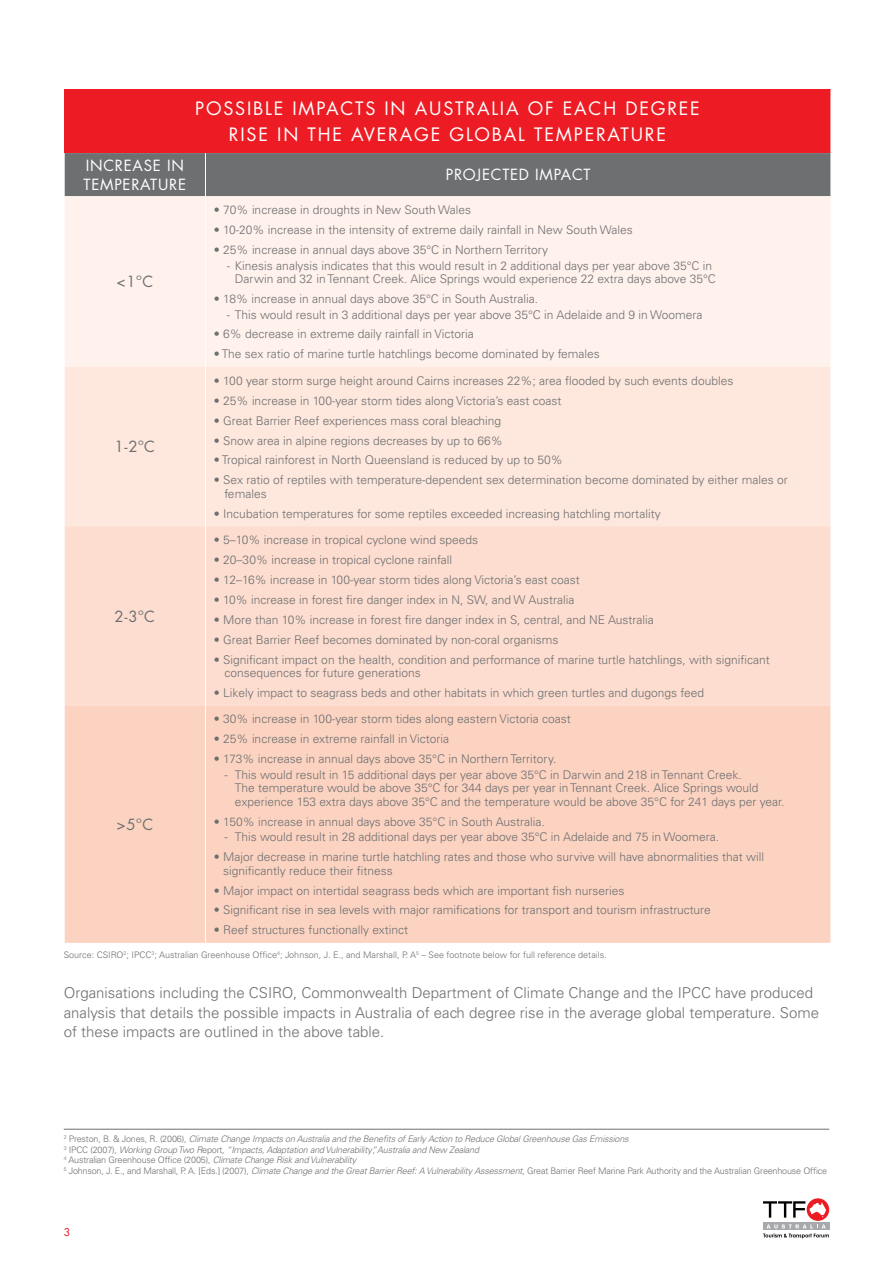
<style>
.page{position:relative;width:893px;height:1263px;background:#fff}
.page>*{position:absolute;margin:0;border:0;box-sizing:border-box;transform-origin:0 0}
.t1{font:18px/25.5px "Futura CE";letter-spacing:.1em;color:#fff;text-align:center}
.t2{font:300 15px/19.5px "Univers";color:#6d6f71}
.t3{font:15px/19.5px "Futura CE";letter-spacing:.05em;color:#fff}
.t4{font:15px "Futura CE";letter-spacing:.05em;color:#6d6f71}
.t5{font:300 12px/13.5px "Univers";color:#6d6f71}
.t6{font:10.5px "Futura";color:#ed1c24}
.t7{font:italic 300 9px/10.5px "Univers";letter-spacing:-.02em;color:#6d6f71}
.t8{font:300 9px "Univers";color:#6d6f71}
.s1{font-style:normal}
</style>
<div class="page">
<div style="left:64px;top:89px;width:767px;height:64px;background:#ed1c24"></div>
<div style="left:65px;top:153px;width:766px;height:43px;background:#6d6f71"></div>
<div style="left:65px;top:196px;width:766px;height:171px;background:#fff1eb"></div>
<div style="left:65px;top:367px;width:766px;height:159px;background:#fee7dc"></div>
<div style="left:65px;top:526px;width:766px;height:179px;background:#fdddcf"></div>
<div style="left:65px;top:705px;width:766px;height:238px;background:#fcd3c1"></div>
<hr style="left:205px;top:153px;width:1px;height:43px;background:#fff">
<hr style="left:205px;top:196px;width:1px;height:171px;background:#fff">
<hr style="left:205px;top:367px;width:1px;height:159px;background:#fff">
<hr style="left:205px;top:526px;width:1px;height:179px;background:#fff">
<hr style="left:205px;top:705px;width:1px;height:238px;background:#fff">
<hr style="left:64px;top:1129px;width:765px;height:1px;background:#6d6f71">
<div style="left:763px;top:1222px;width:66px;height:8px;background:#a7a9ac"></div>
<svg style="left:807px;top:1198px;width:22px;height:23px"></svg>
<svg style="left:763px;top:1201px;width:63px;height:16px"></svg>
<svg style="left:763px;top:1224px;width:66px;height:14px"></svg>
<h1 class="t1" style="left:195px;top:96px;width:506px">POSSIBLE IMPACTS IN AUSTRALIA OF EACH DEGREE<br>RISE IN THE AVERAGE GLOBAL TEMPERATURE</h1>
<p class="t3" style="left:84px;top:156px;width:104px">INCREASE IN<br>TEMPERATURE</p>
<p class="t3" style="left:446px;top:165px;width:146px">PROJECTED IMPACT</p>
<p class="t4" style="left:117px;top:272px;width:32px">&lt;1ºC</p>
<p class="t4" style="left:115px;top:437px;width:36px">1-2ºC</p>
<p class="t4" style="left:115px;top:606px;width:36px">2-3ºC</p>
<p class="t4" style="left:117px;top:815px;width:32px">&gt;5ºC</p>
<p class="t5" style="left:214px;top:203px;width:259px">• 70% increase in droughts in New South Wales</p>
<p class="t5" style="left:214px;top:223px;width:420px">• 10-20% increase in the intensity of extreme daily rainfall in New South Wales</p>
<p class="t5" style="left:214px;top:243px;width:336px">• 25% increase in annual days above 35°C in Northern Territory</p>
<p class="t5" style="left:227px;top:259px;width:491px;text-align:right">- Kinesis analysis indicates that this would result in 2 additional days per year above 35°C in<br>Darwin and 32 in Tennant Creek. Alice Springs would experience 22 extra days above 35°C</p>
<p class="t5" style="left:214px;top:292px;width:326px">• 18% increase in annual days above 35°C in South Australia.</p>
<p class="t5" style="left:227px;top:308px;width:477px">- This would result in 3 additional days per year above 35°C in Adelaide and 9 in Woomera</p>
<p class="t5" style="left:214px;top:327px;width:261px">• 6% decrease in extreme daily rainfall in Victoria</p>
<p class="t5" style="left:214px;top:347px;width:387px">• The sex ratio of marine turtle hatchlings become dominated by females</p>
<p class="t5" style="left:214px;top:374px;width:521px">• 100 year storm surge height around Cairns increases 22%; area flooded by such events doubles</p>
<p class="t5" style="left:214px;top:394px;width:349px">• 25% increase in 100-year storm tides along Victoria’s east coast</p>
<p class="t5" style="left:214px;top:414px;width:289px">• Great Barrier Reef experiences mass coral bleaching</p>
<p class="t5" style="left:214px;top:434px;width:290px">• Snow area in alpine regions decreases by up to 66%</p>
<p class="t5" style="left:214px;top:453px;width:350px">• Tropical rainforest in North Queensland is reduced by up to 50%</p>
<p class="t5" style="left:224px;top:473px;width:565px;text-indent:-10px">• Sex ratio of reptiles with temperature-dependent sex determination become dominated by either males or females</p>
<p class="t5" style="left:214px;top:507px;width:448px">• Incubation temperatures for some reptiles exceeded increasing hatchling mortality</p>
<p class="t5" style="left:214px;top:533px;width:266px">• 5–10% increase in tropical cyclone wind speeds</p>
<p class="t5" style="left:214px;top:553px;width:240px">• 20–30% increase in tropical cyclone rainfall</p>
<p class="t5" style="left:214px;top:573px;width:367px">• 12–16% increase in 100-year storm tides along Victoria’s east coast</p>
<p class="t5" style="left:214px;top:593px;width:362px">• 10% increase in forest fire danger index in N, SW, and W Australia</p>
<p class="t5" style="left:214px;top:613px;width:441px">• More than 10% increase in forest fire danger index in S, central, and NE Australia</p>
<p class="t5" style="left:214px;top:633px;width:346px">• Great Barrier Reef becomes dominated by non-coral organisms</p>
<p class="t5" style="left:224px;top:652px;width:547px;text-indent:-10px">• Significant impact on the health, condition and performance of marine turtle hatchlings, with significant consequences for future generations</p>
<p class="t5" style="left:214px;top:686px;width:492px">• Likely impact to seagrass beds and other habitats in which green turtles and dugongs feed</p>
<p class="t5" style="left:214px;top:712px;width:358px">• 30% increase in 100-year storm tides along eastern Victoria coast</p>
<p class="t5" style="left:214px;top:732px;width:237px">• 25% increase in extreme rainfall in Victoria</p>
<p class="t5" style="left:214px;top:752px;width:344px">• 173% increase in annual days above 35°C in Northern Territory.</p>
<p class="t5" style="left:235px;top:768px;width:551px;text-indent:-10px">- This would result in 15 additional days per year above 35°C in Darwin and 218 in Tennant Creek.<br>The temperature would be above 35°C for 344 days per year in Tennant Creek. Alice Springs would experience 153 extra days above 35°C and the temperature would be above 35°C for 241 days per year.</p>
<p class="t5" style="left:214px;top:815px;width:332px">• 150% increase in annual days above 35°C in South Australia.</p>
<p class="t5" style="left:224px;top:830px;width:496px">- This would result in 28 additional days per year above 35°C in Adelaide and 75 in Woomera.</p>
<p class="t5" style="left:223px;top:850px;width:542px;text-indent:-9px">• Major decrease in marine turtle hatchling rates and those who survive will have abnormalities that will significantly reduce their fitness</p>
<p class="t5" style="left:214px;top:883px;width:412px">• Major impact on intertidal seagrass beds which are important fish nurseries</p>
<p class="t5" style="left:214px;top:903px;width:498px">• Significant rise in sea levels with major ramifications for transport and tourism infrastructure</p>
<p class="t5" style="left:214px;top:923px;width:196px">• Reef structures functionally extinct</p>
<p class="t8" style="left:64px;top:950px;width:545px">Source: CSIRO<sup>2</sup>; IPCC<sup>3</sup>; Australian Greenhouse Office<sup>4</sup>; Johnson, J. E., and Marshall, P. A<sup>5</sup> – See footnote below for full reference details.</p>
<p class="t2" style="left:64px;top:983px;width:757px">Organisations including the CSIRO, Commonwealth Department of Climate Change and the IPCC have produced analysis that details the possible impacts in Australia of each degree rise in the average global temperature. Some of these impacts are outlined in the above table.</p>
<p class="t7" style="left:64px;top:1134px;width:765px"><sup>2</sup> <span class="s1">Preston, B. &amp; Jones, R. (2006),</span> Climate Change Impacts on Australia and the Benefits of Early Action to Reduce Global Greenhouse Gas Emissions<br><sup>3</sup> <span class="s1">IPCC (2007),</span> Working Group Two R<span class="s1">eport</span>, “Impacts, Adaptation and Vulnerability”, Australia and New Zealand<br><sup>4</sup> <span class="s1">Australian Greenhouse Office (2005),</span> Climate Change Risk and Vulnerability<br><sup>5</sup> <span class="s1">Johnson, J. E., and Marshall, P. A. [Eds.] (2007),</span> Climate Change and the Great Barrier Reef: A Vulnerability Assessment<span class="s1">, Great Barrier Reef Marine Park Authority and the Australian Greenhouse Office</span></p>
<p class="t6" style="left:64px;top:1226px;width:8px">3</p>
</div>
